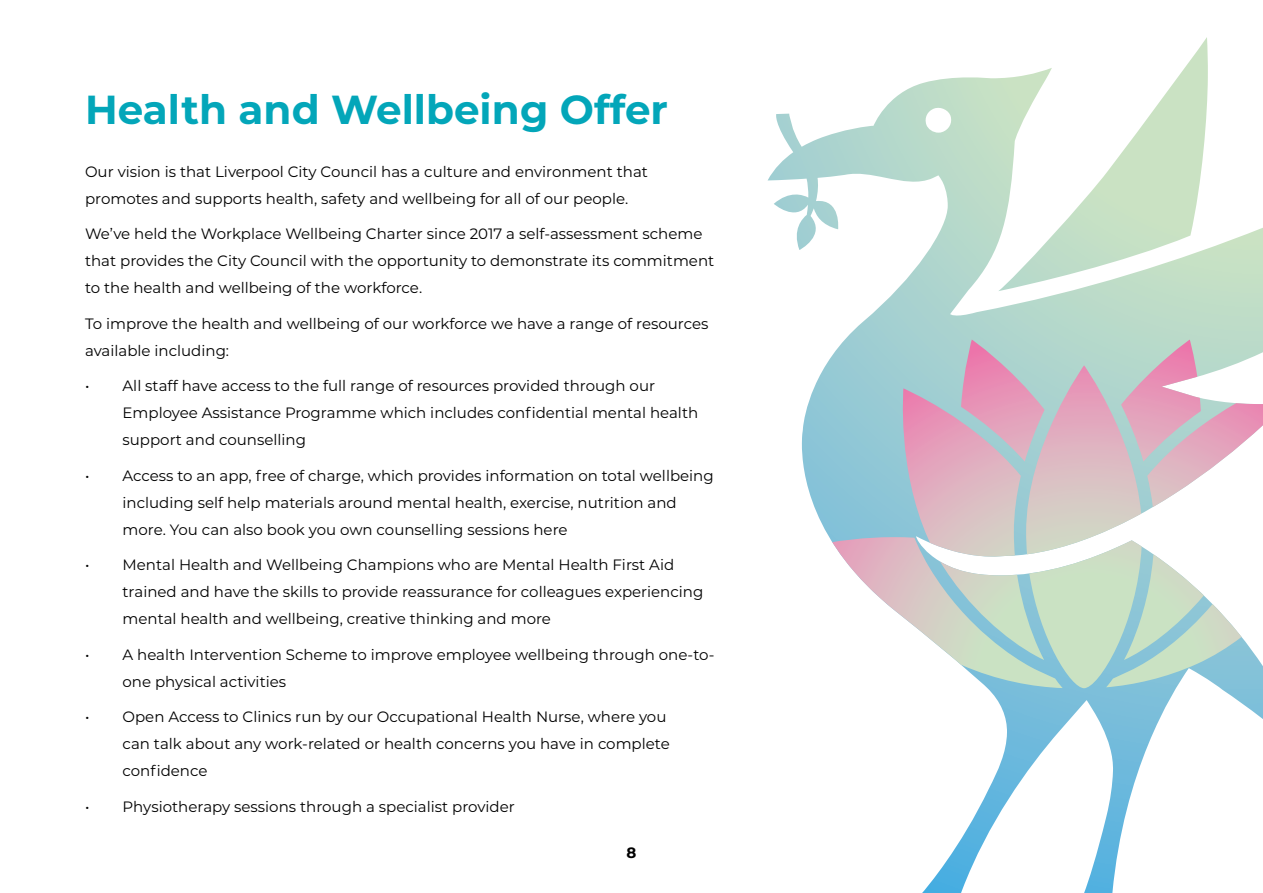
<style>
.page{position:relative;width:1263px;height:893px;background:#fff}
.page>*{position:absolute;margin:0;border:0;box-sizing:border-box;transform-origin:0 0}
.Headings{font:700 40.5px "Montserrat";color:#03a6b9}
.Bullets{font:15px/27px "Montserrat";color:#000}
.Body{font:15px/27px "Montserrat";color:#000}
.t1{font:700 15px "Montserrat";color:#000}
</style>
<div class="page">
<svg style="left:767px;top:37px;width:496px;height:856px"></svg>
<svg style="left:832px;top:340px;width:431px;height:348px"></svg>
<p class="Headings" style="left:85px;top:81px;width:584px">Health and Wellbeing Offer</p>
<p class="Body" style="left:85px;top:157px;width:564px">Our vision is that Liverpool City Council has a culture and environment that promotes and supports health, safety and wellbeing for all of our people.</p>
<p class="Body" style="left:85px;top:220px;width:631px">We’ve held the Workplace Wellbeing Charter since 2017 a self-assessment scheme that provides the City Council with the opportunity to demonstrate its commitment to the health and wellbeing of the workforce.</p>
<p class="Body" style="left:85px;top:309px;width:625px">To improve the health and wellbeing of our workforce we have a range of resources available including:</p>
<p class="Bullets" style="left:123px;top:372px;width:577px;text-indent:-38px">• All staff have access to the full range of resources provided through our<br>Employee Assistance Programme which includes confidential mental health support and counselling</p>
<p class="Bullets" style="left:123px;top:461px;width:593px;text-indent:-38px">• Access to an app, free of charge, which provides information on total wellbeing including self help materials around mental health, exercise, nutrition and more. You can also book you own counselling sessions here</p>
<p class="Bullets" style="left:123px;top:551px;width:582px;text-indent:-38px">• Mental Health and Wellbeing Champions who are Mental Health First Aid trained and have the skills to provide reassurance for colleagues experiencing mental health and wellbeing, creative thinking and more</p>
<p class="Bullets" style="left:123px;top:640px;width:593px;text-indent:-38px">• A health Intervention Scheme to improve employee wellbeing through one-to&shy;one physical activities</p>
<p class="Bullets" style="left:123px;top:703px;width:549px;text-indent:-38px">• Open Access to Clinics run by our Occupational Health Nurse, where you can talk about any work-related or health concerns you have in complete confidence</p>
<p class="Bullets" style="left:85px;top:792px;width:431px">• Physiotherapy sessions through a specialist provider</p>
<p class="t1" style="left:626px;top:842px;width:11px">8</p>
</div>
